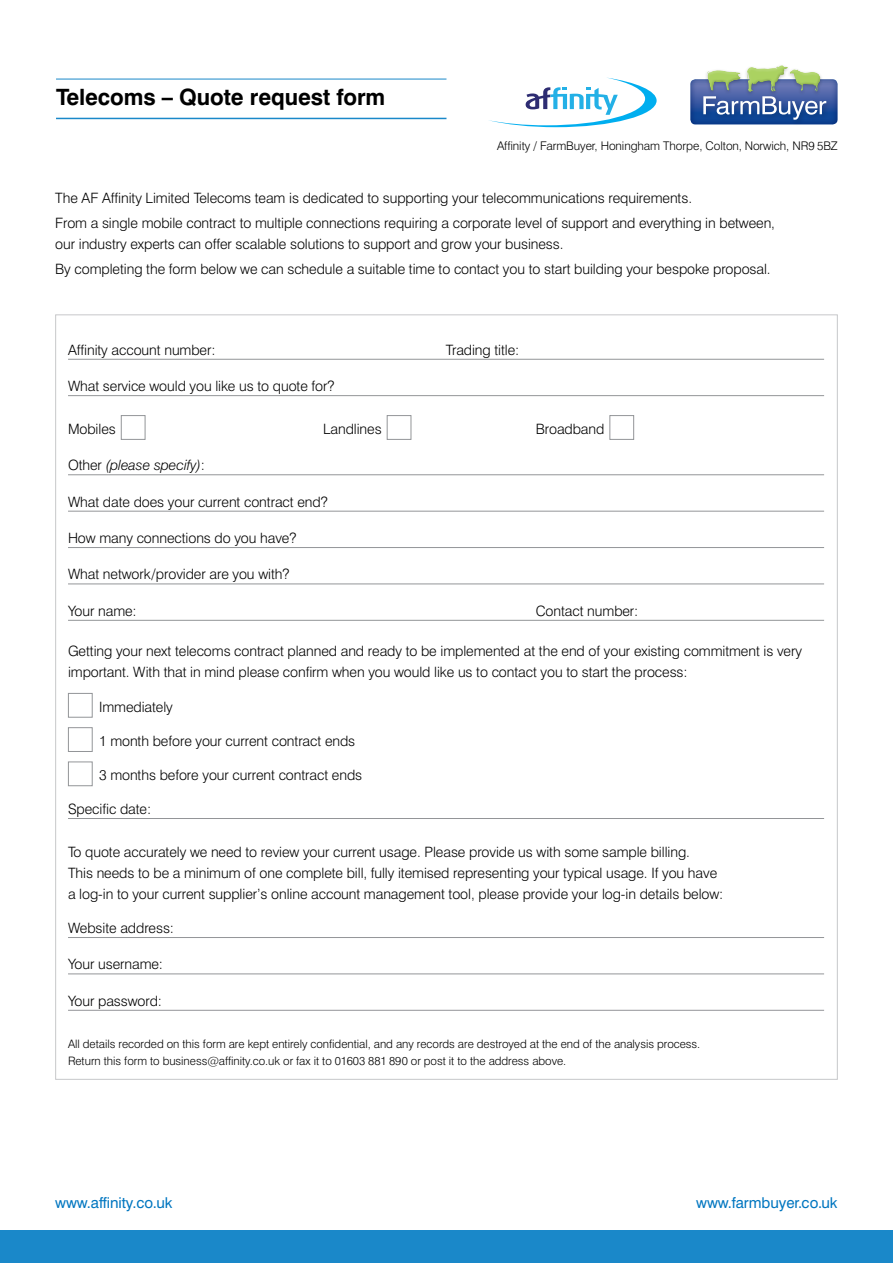
<style>
.page{position:relative;width:893px;height:1263px;background:#fff}
.page>*{position:absolute;margin:0;border:0;box-sizing:border-box;transform-origin:0 0}
.t1{font:700 22.5px "Swiss 721 BT";letter-spacing:-.005em;color:#000}
.t2{font:15px "Swiss 721 BT";letter-spacing:-.005em;color:#0076c0}
.t3{font:300 14.25px/21px "Swiss 721 BT";letter-spacing:-.005em;color:#000}
.t4{font:italic 300 14.25px "Swiss 721 BT";letter-spacing:-.005em;color:#000}
.t5{font:300 11.85px "Swiss 721 BT";letter-spacing:-.005em;color:#000}
.t6{font:300 11.7px/16.5px "Swiss 721 BT";letter-spacing:-.005em;color:#000}
.s1{font-style:normal}
</style>
<div class="page">
<div style="left:0;top:1231px;width:893px;height:32px;background:#1a88c9"></div>
<hr style="left:68px;top:359px;width:756px;height:1px;background:#939598">
<hr style="left:68px;top:395px;width:756px;height:1px;background:#939598">
<hr style="left:68px;top:474px;width:756px;height:1px;background:#939598">
<hr style="left:68px;top:511px;width:756px;height:1px;background:#939598">
<hr style="left:68px;top:547px;width:756px;height:1px;background:#939598">
<hr style="left:68px;top:583px;width:756px;height:1px;background:#939598">
<hr style="left:68px;top:620px;width:756px;height:1px;background:#939598">
<div style="left:121px;top:415px;width:24px;height:25px;background:#fff;border:1px solid #939598"></div>
<div style="left:387px;top:415px;width:24px;height:25px;background:#fff;border:1px solid #939598"></div>
<div style="left:609px;top:415px;width:25px;height:25px;background:#fff;border:1px solid #939598"></div>
<hr style="left:68px;top:818px;width:756px;height:1px;background:#939598">
<div style="left:68px;top:693px;width:25px;height:25px;background:#fff;border:1px solid #939598"></div>
<div style="left:68px;top:727px;width:25px;height:25px;background:#fff;border:1px solid #939598"></div>
<div style="left:68px;top:761px;width:25px;height:25px;background:#fff;border:1px solid #939598"></div>
<hr style="left:68px;top:937px;width:756px;height:1px;background:#939598">
<hr style="left:68px;top:973px;width:756px;height:1px;background:#939598">
<hr style="left:68px;top:1010px;width:756px;height:1px;background:#939598">
<div style="left:677px;top:67px;width:173px;height:60px;background:#0a5aa7;opacity:.9"></div>
<div style="left:700px;top:93px;width:132px;height:33px;background:#000;opacity:.2"></div>
<svg style="left:703px;top:65px;width:123px;height:55px"></svg>
<div style="left:786px;top:66px;width:36px;height:26px;background:#fff;opacity:.2"></div>
<div style="left:787px;top:73px;width:37px;height:19px;background:#000;opacity:.15"></div>
<svg style="left:489px;top:78px;width:168px;height:49px"></svg>
<hr style="left:56px;top:79px;width:390px;height:1px;background:#1a88c9">
<hr style="left:56px;top:118px;width:390px;height:1px;background:#1a88c9">
<h1 class="t1" style="left:56px;top:83px;width:331px">Telecoms – Quote request form</h1>
<p class="t5" style="left:497px;top:138px;width:342px">Affinity / FarmBuyer, Honingham Thorpe, Colton, Norwich, NR9 5BZ</p>
<p class="t3" style="left:55px;top:185px;width:721px;line-height:25.2px">The AF Affinity Limited Telecoms team is dedicated to supporting your telecommunications requirements.<br>From a single mobile contract to multiple connections requiring a corporate level of support and everything in between,</p>
<p class="t3" style="left:55px;top:231px;width:717px;line-height:25.2px">our industry experts can offer scalable solutions to support and grow your business.<br>By completing the form below we can schedule a suitable time to contact you to start building your bespoke proposal.</p>
<p class="t3" style="left:68px;top:339px;width:149px">Affinity account number:</p>
<p class="t3" style="left:446px;top:339px;width:75px">Trading title:</p>
<p class="t3" style="left:68px;top:375px;width:268px">What service would you like us to quote for?</p>
<p class="t3" style="left:68px;top:418px;width:49px">Mobiles</p>
<p class="t3" style="left:323px;top:418px;width:60px">Landlines</p>
<p class="t3" style="left:536px;top:418px;width:70px">Broadband</p>
<p class="t4" style="left:68px;top:456px;width:139px"><span class="s1">Other</span> (please specify)<span class="s1">:</span></p>
<p class="t3" style="left:68px;top:491px;width:261px">What date does your current contract end?</p>
<p class="t3" style="left:68px;top:527px;width:230px">How many connections do you have?</p>
<p class="t3" style="left:68px;top:564px;width:223px">What network/provider are you with?</p>
<p class="t3" style="left:68px;top:600px;width:70px">Your name:</p>
<p class="t3" style="left:536px;top:600px;width:104px">Contact number:</p>
<p class="t3" style="left:68px;top:641px;width:735px">Getting your next telecoms contract planned and ready to be implemented at the end of your existing commitment is very important. With that in mind please confirm when you would like us to contact you to start the process:</p>
<p class="t3" style="left:99px;top:696px;width:75px">Immediately</p>
<p class="t3" style="left:99px;top:730px;width:258px">1 month before your current contract ends</p>
<p class="t3" style="left:99px;top:764px;width:265px">3 months before your current contract ends</p>
<p class="t3" style="left:68px;top:798px;width:85px">Specific date:</p>
<p class="t3" style="left:68px;top:841px;width:657px">To quote accurately we need to review your current usage. Please provide us with some sample billing.<br>This needs to be a minimum of one complete bill, fully itemised representing your typical usage. If you have a log-in to your current supplier’s online account management tool, please provide your log-in details below:</p>
<p class="t3" style="left:68px;top:917px;width:108px">Website address:</p>
<p class="t3" style="left:68px;top:953px;width:97px">Your username:</p>
<p class="t3" style="left:68px;top:990px;width:96px">Your password:</p>
<p class="t6" style="left:68px;top:1035px;width:634px">All details recorded on this form are kept entirely confidential, and any records are destroyed at the end of the analysis process.<br>Return this form to business@affinity.co.uk or fax it to 01603 881 890 or post it to the address above.</p>
<p class="t2" style="left:55px;top:1193px;width:119px">www.affinity.co.uk</p>
<p class="t2" style="left:696px;top:1193px;width:143px">www.farmbuyer.co.uk</p>
</div>
